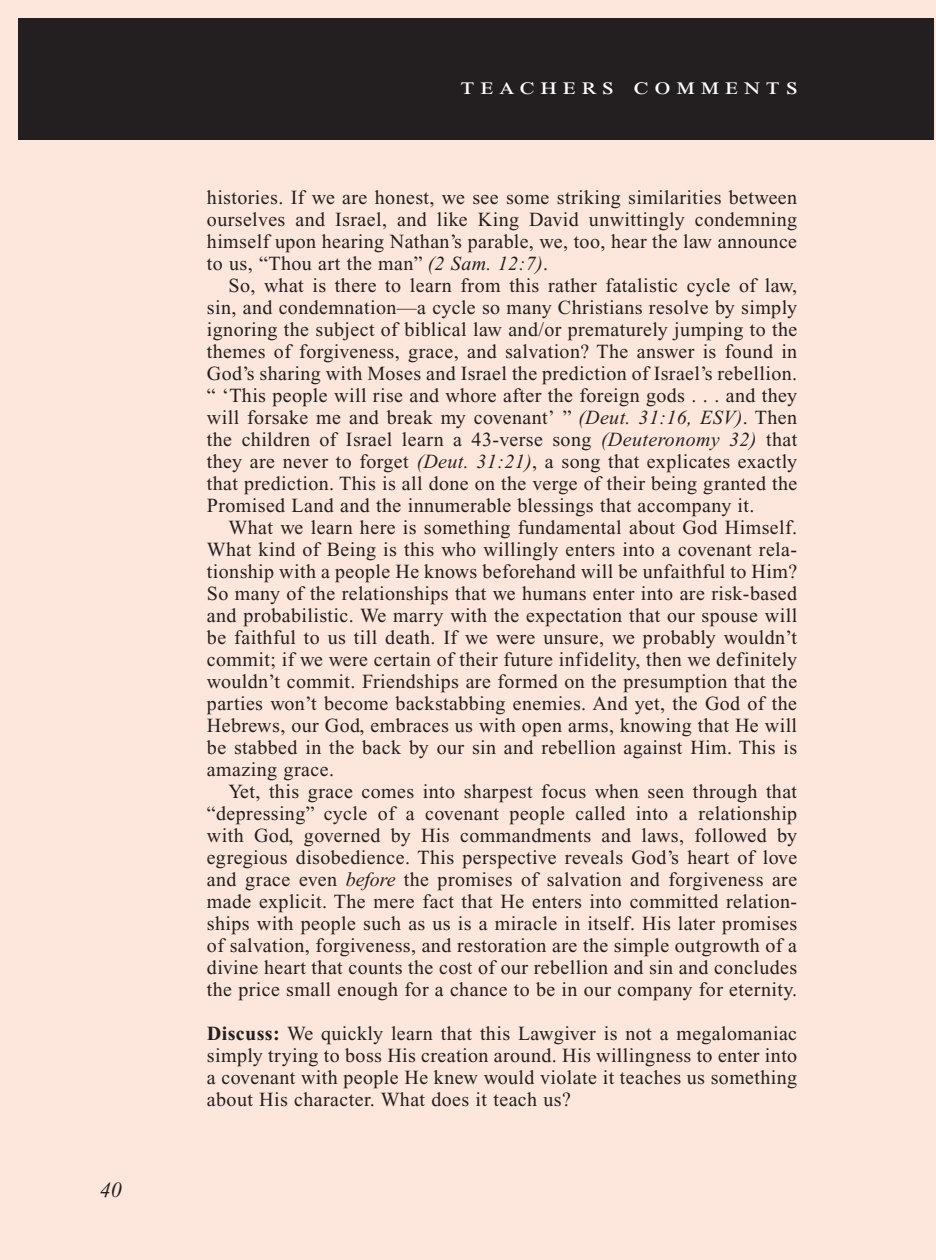
<style>
.page{position:relative;width:936px;height:1260px;background:#fde7dc}
.page>*{position:absolute;margin:0;border:0;box-sizing:border-box;transform-origin:0 0}
.Teachers_Comments_He{font:24px "Times New Roman PS Std";letter-spacing:.2em;color:#fff;scale:1.2 1}
.PageNumbers{font:italic 22px "Times New Roman PS Std";color:#231f20}
.Objectives_Body_Text{font:20px/22px "Times New Roman PS Std";letter-spacing:.02em;color:#231f20;text-align:justify}
.s1{font-style:italic}
.s2{font-weight:700}
</style>
<div class="page">
<div style="left:18px;top:18px;width:915px;height:122px;background:#231f20"></div>
<p class="PageNumbers" style="left:100px;top:1178px;width:23px">40</p>
<p class="Teachers_Comments_He" style="left:461px;top:73px;width:283px">teachers comments</p>
<p class="Objectives_Body_Text" style="left:207px;top:187px;width:592px">histories. If we are honest, we see some striking similarities between ourselves and Israel, and like King David unwittingly condemning himself upon hearing Nathan’s parable, we, too, hear the law announce to us, “Thou art the man” <span class="s1">(2 Sam. 12:7)</span>.</p>
<p class="Objectives_Body_Text" style="left:207px;top:275px;width:592px;text-indent:22px">So, what is there to learn from this rather fatalistic cycle of law, sin, and condemnation—a cycle so many Christians resolve by simply ignoring the subject of biblical law and/or prematurely jumping to the themes of forgiveness, grace, and salvation? The answer is found in God’s sharing with Moses and Israel the prediction of Israel’s rebellion. “ ‘This people will rise and whore after the foreign gods . . . and they will forsake me and break my covenant’ ” <span class="s1">(Deut. 31:16, ESV)</span>. Then the children of Israel learn a 43-verse song <span class="s1">(Deuteronomy 32)</span> that they are never to forget <span class="s1">(Deut. 31:21)</span>, a song that explicates exactly that prediction. This is all done on the verge of their being granted the Promised Land and the innumerable blessings that accompany it.</p>
<p class="Objectives_Body_Text" style="left:207px;top:517px;width:592px;text-indent:22px">What we learn here is something fundamental about God Himself.<br>What kind of Being is this who willingly enters into a covenant rela&shy;tionship with a people He knows beforehand will be unfaithful to Him?<br>So many of the relationships that we humans enter into are risk-based and probabilistic. We marry with the expectation that our spouse will be faithful to us till death. If we were unsure, we probably wouldn’t commit; if we were certain of their future infidelity, then we definitely wouldn’t commit. Friendships are formed on the presumption that the parties won’t become backstabbing enemies. And yet, the God of the Hebrews, our God, embraces us with open arms, knowing that He will be stabbed in the back by our sin and rebellion against Him. This is amazing grace.</p>
<p class="Objectives_Body_Text" style="left:207px;top:781px;width:592px;text-indent:22px">Yet, this grace comes into sharpest focus when seen through that “depressing” cycle of a covenant people called into a relationship with God, governed by His commandments and laws, followed by egregious disobedience. This perspective reveals God’s heart of love and grace even <span class="s1">before</span> the promises of salvation and forgiveness are made explicit. The mere fact that He enters into committed relation&shy;ships with people such as us is a miracle in itself. His later promises of salvation, forgiveness, and restoration are the simple outgrowth of a divine heart that counts the cost of our rebellion and sin and concludes the price small enough for a chance to be in our company for eternity.</p>
<p class="Objectives_Body_Text" style="left:207px;top:1023px;width:592px"><span class="s2">Discuss:</span> We quickly learn that this Lawgiver is not a megalomaniac simply trying to boss His creation around. His willingness to enter into a covenant with people He knew would violate it teaches us something about His character. What does it teach us?</p>
</div>
